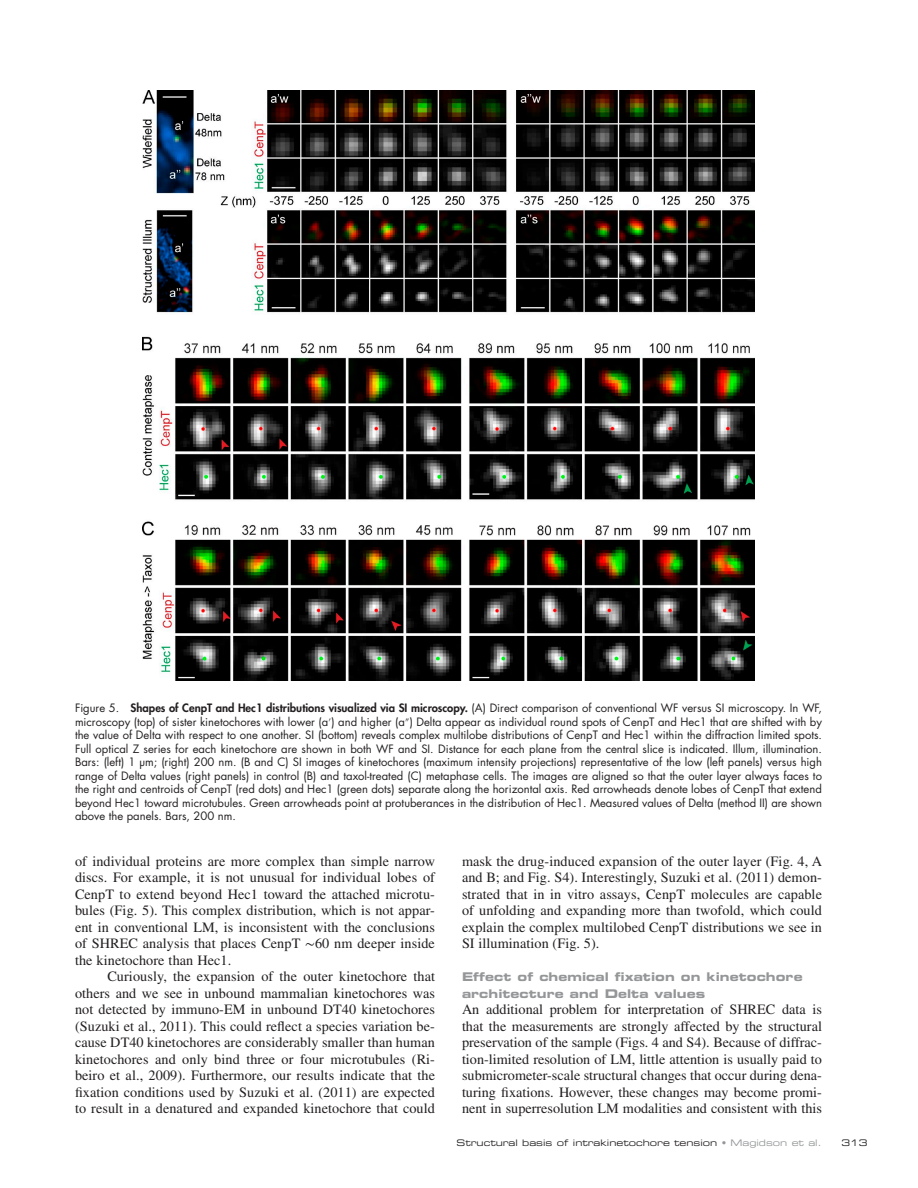
<style>
.page{position:relative;width:918px;height:1188px;background:#fff}
.page>*{position:absolute;margin:0;border:0;box-sizing:border-box;transform-origin:0 0}
.t1{font:14.25px/16.5px "Times LT Std";letter-spacing:.005em;color:#231f20;text-align:justify}
.t2{font:12px/16.5px "Eurostile LT Std Bold Ex 2";letter-spacing:.005em;color:#949698}
.t3{font:11.25px/13.5px "Futura Std";color:#231f20;text-align:justify}
.t4{font:9px "Eurostile LT Std Ex 2";color:#231f20}
.s1{font-weight:800}
.s2{font-family:"STIX General"}
.s3{color:#949698}
</style>
<div class="page">
<img style="left:142px;top:90px;width:612px;height:591px">
<p class="t3" style="left:75px;top:702px;width:749px">Figure 5. <span class="s1">Shapes of CenpT and Hec1 distributions visualized via SI microscopy.</span> (A) Direct comparison of conventional WF versus SI microscopy. In WF, microscopy (top) of sister kinetochores with lower (a<span class="s2">′</span>) and higher (a<span class="s2">″</span>) Delta appear as individual round spots of CenpT and Hec1 that are shifted with by the value of Delta with respect to one another. SI (bottom) reveals complex multilobe distributions of CenpT and Hec1 within the diffraction limited spots.<br>Full optical Z series for each kinetochore are shown in both WF and SI. Distance for each plane from the central slice is indicated. Illum, illumination.<br>Bars: (left) 1 µm; (right) 200 nm. (B and C) SI images of kinetochores (maximum intensity projections) representative of the low (left panels) versus high range of Delta values (right panels) in control (B) and taxol-treated (C) metaphase cells. The images are aligned so that the outer layer always faces to the right and centroids of CenpT (red dots) and Hec1 (green dots) separate along the horizontal axis. Red arrowheads denote lobes of CenpT that extend beyond Hec1 toward microtubules. Green arrowheads point at protuberances in the distribution of Hec1. Measured values of Delta (method II) are shown above the panels. Bars, 200 nm.</p>
<p class="t1" style="left:75px;top:852px;width:362px">of individual proteins are more complex than simple narrow discs. For example, it is not unusual for individual lobes of CenpT to extend beyond Hec1 toward the attached microtu&shy;bules (Fig. 5). This complex distribution, which is not appar&shy;ent in conventional LM, is inconsistent with the conclusions of SHREC analysis that places CenpT <span class="s2">∼</span>60 nm deeper inside the kinetochore than Hec1.</p>
<p class="t1" style="left:75px;top:968px;width:362px;text-indent:32px">Curiously, the expansion of the outer kinetochore that others and we see in unbound mammalian kinetochores was not detected by immuno-EM in unbound DT40 kinetochores (Suzuki et al., 2011). This could reflect a species variation be&shy;cause DT40 kinetochores are considerably smaller than human kinetochores and only bind three or four microtubules (Ri&shy;beiro et al., 2009). Furthermore, our results indicate that the fixation conditions used by Suzuki et al. (2011) are expected to result in a denatured and expanded kinetochore that could</p>
<p class="t1" style="left:462px;top:852px;width:362px">mask the drug-induced expansion of the outer layer (Fig. 4, A and B; and Fig. S4). Interestingly, Suzuki et al. (2011) demon&shy;strated that in in vitro assays, CenpT molecules are capable of unfolding and expanding more than twofold, which could explain the complex multilobed CenpT distributions we see in SI illumination (Fig. 5).</p>
<p class="t2" style="left:462px;top:968px;width:342px">Effect of chemical fixation on kinetochore architecture and Delta values</p>
<p class="t1" style="left:462px;top:1001px;width:362px">An additional problem for interpretation of SHREC data is that the measurements are strongly affected by the structural preservation of the sample (Figs. 4 and S4). Because of diffrac&shy;tion-limited resolution of LM, little attention is usually paid to submicrometer-scale structural changes that occur during dena&shy;turing fixations. However, these changes may become promi&shy;nent in superresolution LM modalities and consistent with this</p>
<p class="t4" style="left:457px;top:1136px;width:367px">Structural basis of intrakinetochore tension <span class="s3">• Magidson et al.</span></p>
<p class="t4" style="left:841px;top:1136px;width:28px">313</p>
</div>
